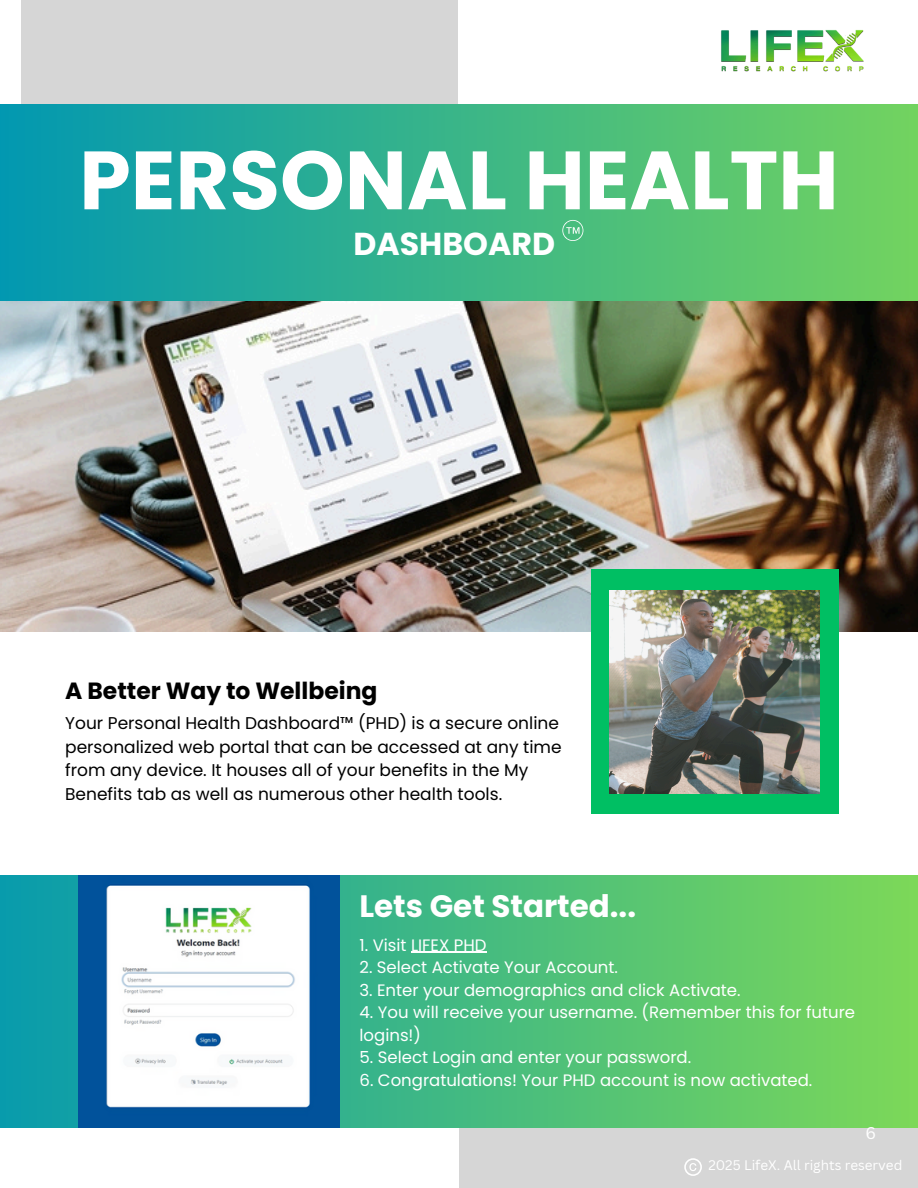
<style>
.page{position:relative;width:918px;height:1188px;background:#fff}
.page>*{position:absolute;margin:0;border:0;box-sizing:border-box;transform-origin:0 0}
.t1{font:700 82.5px "Poppins";color:#fff}
.t2{font:700 31.65px "Poppins";color:#fff}
.t3{font:700 30.9px "Poppins";color:#fff}
.t4{font:700 23.4px "Poppins";color:#000}
.t5{font:16.95px/23.7px "Poppins";color:#000}
.t6{font:16.5px/22.5px "Poppins";color:#fff}
.t7{font:16.5px "Canva Sans";color:#fff}
.t8{font:13.5px "Canva Sans";color:#fff}
</style>
<div class="page">
<div style="left:22px;top:0;width:436px;height:302px;background:#d6d6d6"></div>
<div style="left:459px;top:1088px;width:459px;height:100px;background:#d6d6d6"></div>
<div style="left:0;top:105px;width:918px;height:197px;background:linear-gradient(to right,#0298b1,#72d35f)"></div>
<svg style="left:0;top:876px;width:918px;height:251px;background:#4ec079"></svg>
<img style="left:0;top:302px;width:918px;height:330px">
<div style="left:591px;top:569px;width:248px;height:245px;background:#00bf63"></div>
<img style="left:610px;top:591px;width:210px;height:202px">
<img style="left:79px;top:876px;width:260px;height:251px">
<img style="left:691px;top:30px;width:202px;height:116px">
<svg style="left:684px;top:1158px;width:18px;height:18px"></svg>
<hr style="left:411px;top:952px;width:76px;height:1px;background:#fff">
<svg style="left:562px;top:220px;width:21px;height:21px"></svg>
<p class="t1" style="left:79px;top:123px;width:761px">PERSONAL HEALTH</p>
<p class="t2" style="left:353px;top:222px;width:203px">DASHBOARD</p>
<h5 class="t4" style="left:65px;top:674px;width:314px">A Better Way to Wellbeing</h5>
<p class="t5" style="left:65px;top:711px;width:498px">Your Personal Health Dashboard™ (PHD) is a secure online personalized web portal that can be accessed at any time from any device. It houses all of your benefits in the My Benefits tab as well as numerous other health tools.</p>
<h4 class="t3" style="left:360px;top:885px;width:278px">Lets Get Started...</h4>
<h3 class="t6" style="left:360px;top:934px;width:129px">1. Visit LIFEX PHD</h3>
<h3 class="t6" style="left:360px;top:956px;width:260px">2. Select Activate Your Account.</h3>
<h3 class="t6" style="left:360px;top:979px;width:383px">3. Enter your demographics and click Activate.</h3>
<h3 class="t6" style="left:360px;top:1001px;width:497px">4. You will receive your username. (Remember this for future logins!)</h3>
<h3 class="t6" style="left:360px;top:1046px;width:333px">5. Select Login and enter your password.</h3>
<h3 class="t6" style="left:360px;top:1069px;width:454px">6. Congratulations! Your PHD account is now activated.</h3>
<p class="t7" style="left:866px;top:1121px;width:12px">6</p>
<h2 class="t8" style="left:708px;top:1155px;width:196px">2025 LifeX. All rights reserved</h2>
</div>
